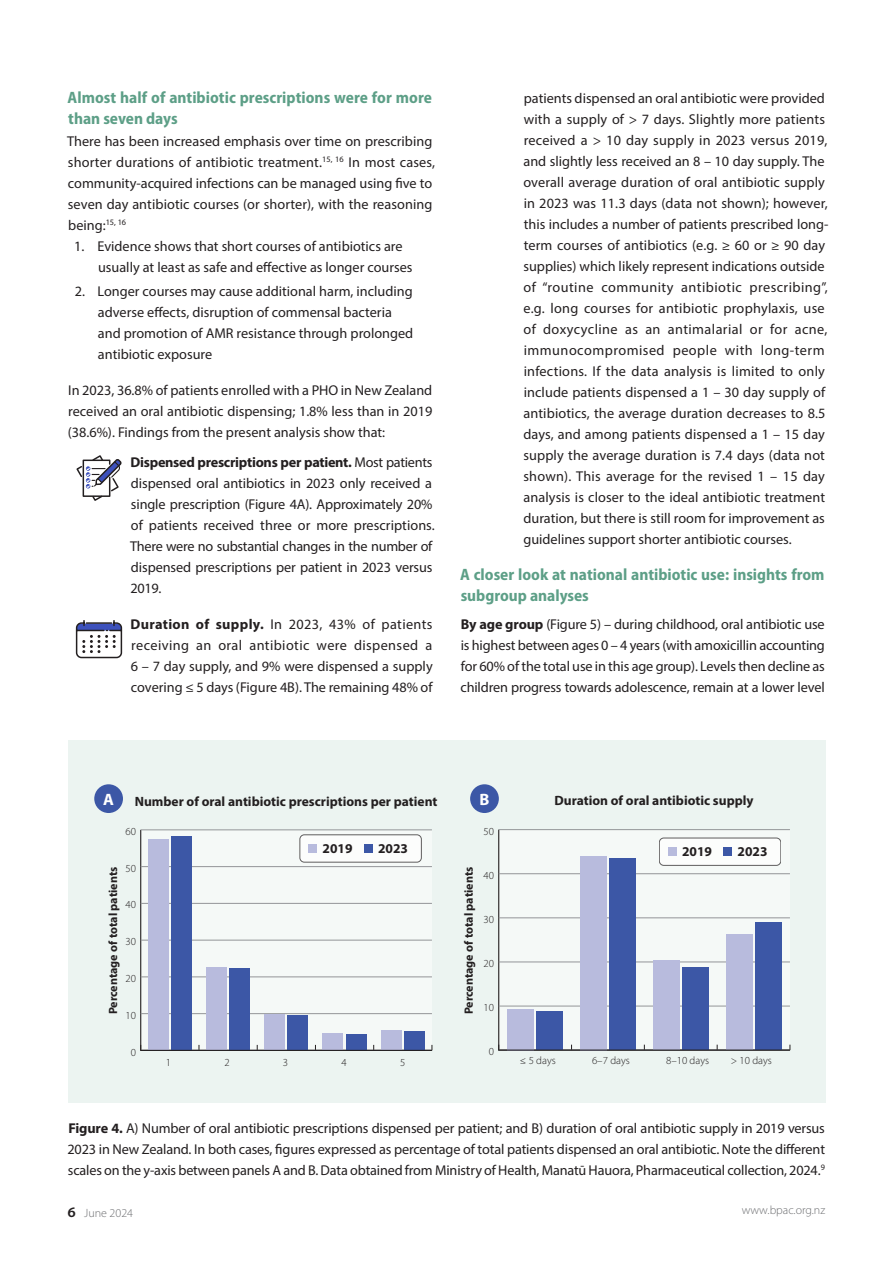
<style>
.page{position:relative;width:893px;height:1263px;background:#fff}
.page>*{position:absolute;margin:0;border:0;box-sizing:border-box;transform-origin:0 0}
.B_head{font:700 semi-condensed 16.5px/21px "Myriad Pro";color:#5d9f87}
.t1{font:700 16.5px "Myriad Pro";color:#fff}
.Body_Line_Space{font:14.25px/21px "Myriad Pro";letter-spacing:.005em;color:#231f20}
.Body{font:14.25px/21px "Myriad Pro";color:#231f20;text-align:justify}
.Indented_List{font:14.25px/21px "Myriad Pro";color:#231f20}
.t2{font:700 13.5px "Myriad Pro";color:#231f20}
.t3{font:700 12px "Myriad Pro";color:#231f20}
.t4{font:300 12px "Myriad Pro";color:#6c6d70}
.t5{font:300 10.8px "Myriad Pro";color:#231f20}
.s1{font-weight:700}
.s2{font-weight:600;font-size:15.75px;color:#231f20}
</style>
<div class="page">
<div style="left:68px;top:741px;width:757px;height:362px;background:#ecf4f1"></div>
<svg style="left:76px;top:455px;width:46px;height:46px"></svg>
<svg style="left:75px;top:620px;width:48px;height:39px"></svg>
<div style="left:141px;top:830px;width:291px;height:220px;background:#f5f9f7"></div>
<div style="left:499px;top:830px;width:291px;height:220px;background:#f5f9f7"></div>
<hr style="left:140px;top:830px;width:1px;height:220px;background:#231f20">
<hr style="left:141px;top:1013px;width:291px;height:1px;background:#939598">
<hr style="left:141px;top:977px;width:291px;height:1px;background:#939598">
<hr style="left:141px;top:940px;width:291px;height:1px;background:#939598">
<hr style="left:141px;top:903px;width:291px;height:1px;background:#939598">
<hr style="left:141px;top:866px;width:291px;height:1px;background:#939598">
<hr style="left:141px;top:830px;width:291px;height:1px;background:#939598">
<div style="left:171px;top:836px;width:21px;height:214px;background:#3c57a6"></div>
<div style="left:229px;top:968px;width:21px;height:82px;background:#3c57a6"></div>
<div style="left:287px;top:1015px;width:21px;height:35px;background:#3c57a6"></div>
<div style="left:346px;top:1034px;width:21px;height:16px;background:#3c57a6"></div>
<div style="left:404px;top:1031px;width:21px;height:19px;background:#3c57a6"></div>
<div style="left:148px;top:839px;width:21px;height:211px;background:#b8bbdd"></div>
<div style="left:206px;top:967px;width:21px;height:83px;background:#b8bbdd"></div>
<div style="left:264px;top:1014px;width:21px;height:36px;background:#b8bbdd"></div>
<div style="left:322px;top:1033px;width:21px;height:17px;background:#b8bbdd"></div>
<div style="left:381px;top:1030px;width:21px;height:20px;background:#b8bbdd"></div>
<hr style="left:498px;top:830px;width:1px;height:220px;background:#231f20">
<hr style="left:499px;top:1006px;width:291px;height:1px;background:#939598">
<hr style="left:499px;top:962px;width:291px;height:1px;background:#939598">
<hr style="left:499px;top:917px;width:291px;height:1px;background:#939598">
<hr style="left:499px;top:873px;width:291px;height:1px;background:#939598">
<hr style="left:499px;top:829px;width:291px;height:1px;background:#939598">
<div style="left:537px;top:1011px;width:26px;height:39px;background:#3c57a6"></div>
<div style="left:609px;top:858px;width:27px;height:192px;background:#3c57a6"></div>
<div style="left:682px;top:967px;width:26px;height:83px;background:#3c57a6"></div>
<div style="left:755px;top:922px;width:26px;height:128px;background:#3c57a6"></div>
<div style="left:507px;top:1009px;width:27px;height:41px;background:#b8bbdd"></div>
<div style="left:580px;top:856px;width:26px;height:194px;background:#b8bbdd"></div>
<div style="left:653px;top:960px;width:26px;height:90px;background:#b8bbdd"></div>
<div style="left:726px;top:935px;width:26px;height:115px;background:#b8bbdd"></div>
<div style="left:94px;top:784px;width:29px;height:29px;background:#3c57a6;border-radius:50%"></div>
<div style="left:470px;top:784px;width:29px;height:29px;background:#3c57a6;border-radius:50%"></div>
<hr style="left:140px;top:1050px;width:292px;height:1px;background:#231f20">
<hr style="left:498px;top:1049px;width:292px;height:2px;background:#231f20">
<div style="left:300px;top:835px;width:121px;height:27px;background:#fff;border-radius:4px"></div>
<div style="left:300px;top:835px;width:122px;height:27px;border:1px solid #231f20;border-radius:4px"></div>
<div style="left:308px;top:844px;width:9px;height:8px;background:#b8bbdd"></div>
<div style="left:364px;top:844px;width:9px;height:8px;background:#3c57a6"></div>
<div style="left:659px;top:838px;width:122px;height:27px;background:#fff;border-radius:4px"></div>
<div style="left:659px;top:838px;width:122px;height:27px;border:1px solid #231f20;border-radius:4px"></div>
<div style="left:668px;top:847px;width:9px;height:9px;background:#b8bbdd"></div>
<div style="left:723px;top:847px;width:9px;height:9px;background:#3c57a6"></div>
<p class="B_head" style="left:68px;top:88px;width:366px">Almost half of antibiotic prescriptions were for more than seven days</p>
<p class="Body" style="left:67px;top:130px;width:369px;text-align:left">There has been increased emphasis over time on prescribing shorter durations of antibiotic treatment.<sup>15,</sup> <sup>16</sup> In most cases, community-acquired infections can be managed using five to seven day antibiotic courses (or shorter), with the reasoning being:<sup>15,</sup> <sup>16</sup></p>
<p class="Indented_List" style="left:98px;top:235px;width:316px;text-indent:-24px">1. Evidence shows that short courses of antibiotics are usually at least as safe and effective as longer courses</p>
<p class="Indented_List" style="left:98px;top:280px;width:317px;text-indent:-23px">2. Longer courses may cause additional harm, including adverse effects, disruption of commensal bacteria and promotion of AMR resistance through prolonged antibiotic exposure</p>
<p class="Body" style="left:68px;top:379px;width:366px">In 2023, 36.8% of patients enrolled with a PHO in New Zealand received an oral antibiotic dispensing; 1.8% less than in 2019 (38.6%). Findings from the present analysis show that:</p>
<p class="Body_Line_Space" style="left:130px;top:451px;width:306px"><span class="s1">Dispensed prescriptions per patient.</span> Most patients dispensed oral antibiotics in 2023 only received a single prescription (Figure 4A). Approximately 20% of patients received three or more prescriptions.<br>There were no substantial changes in the number of dispensed prescriptions per patient in 2023 versus 2019.</p>
<p class="Body_Line_Space" style="left:130px;top:613px;width:304px;text-align:justify"><span class="s1">Duration of supply.</span> In 2023, 43% of patients receiving an oral antibiotic were dispensed a 6 – 7 day supply, and 9% were dispensed a supply covering ≤ 5 days (Figure 4B). The remaining 48% of</p>
<p class="Body_Line_Space" style="left:523px;top:87px;width:307px">patients dispensed an oral antibiotic were provided with a supply of &gt; 7 days. Slightly more patients received a &gt; 10 day supply in 2023 versus 2019, and slightly less received an 8 – 10 day supply. The overall average duration of oral antibiotic supply in 2023 was 11.3 days (data not shown); however, this includes a number of patients prescribed long&shy;term courses of antibiotics (e.g. ≥ 60 or ≥ 90 day supplies) which likely represent indications outside of “routine community antibiotic prescribing”, e.g. long courses for antibiotic prophylaxis, use of doxycycline as an antimalarial or for acne, immunocompromised people with long-term infections. If the data analysis is limited to only include patients dispensed a 1 – 30 day supply of antibiotics, the average duration decreases to 8.5 days, and among patients dispensed a 1 – 15 day supply the average duration is 7.4 days (data not shown). This average for the revised 1 – 15 day analysis is closer to the ideal antibiotic treatment duration, but there is still room for improvement as guidelines support shorter antibiotic courses.</p>
<p class="B_head" style="left:460px;top:564px;width:366px">A closer look at national antibiotic use: insights from subgroup analyses</p>
<p class="Body" style="left:460px;top:613px;width:366px"><span class="s1">By age group</span> (Figure 5) – during childhood, oral antibiotic use is highest between ages 0 – 4 years (with amoxicillin accounting for 60% of the total use in this age group). Levels then decline as children progress towards adolescence, remain at a lower level</p>
<p class="t1" style="left:103px;top:788px;width:12px">A</p>
<p class="t1" style="left:479px;top:788px;width:11px">B</p>
<p class="t2" style="left:323px;top:839px;width:31px">2019</p>
<p class="t2" style="left:378px;top:839px;width:31px">2023</p>
<p class="t2" style="left:682px;top:842px;width:31px">2019</p>
<p class="t2" style="left:737px;top:842px;width:31px">2023</p>
<p class="t2" style="left:135px;top:793px;width:304px">Number of oral antibiotic prescriptions per patient</p>
<p class="t2" style="left:554px;top:792px;width:201px">Duration of oral antibiotic supply</p>
<p class="t5" style="left:484px;top:825px;width:12px">50</p>
<p class="t5" style="left:126px;top:825px;width:12px">60</p>
<p class="t5" style="left:126px;top:862px;width:12px">50</p>
<p class="t3" style="left:105px;top:1014px;width:149px;rotate:-90deg">Percentage of total patients</p>
<p class="t3" style="left:461px;top:1014px;width:149px;rotate:-90deg">Percentage of total patients</p>
<p class="t5" style="left:126px;top:898px;width:12px">40</p>
<p class="t5" style="left:126px;top:935px;width:12px">30</p>
<p class="t5" style="left:126px;top:972px;width:12px">20</p>
<p class="t5" style="left:126px;top:1009px;width:12px">10</p>
<p class="t5" style="left:484px;top:869px;width:12px">40</p>
<p class="t5" style="left:484px;top:913px;width:12px">30</p>
<p class="t5" style="left:484px;top:957px;width:12px">20</p>
<p class="t5" style="left:484px;top:1001px;width:12px">10</p>
<p class="t5" style="left:131px;top:1045px;width:7px">0</p>
<p class="t5" style="left:489px;top:1045px;width:7px">0</p>
<p class="t5" style="left:166px;top:1055px;width:7px">1</p>
<p class="t5" style="left:224px;top:1055px;width:7px">2</p>
<p class="t5" style="left:283px;top:1055px;width:7px">3</p>
<p class="t5" style="left:341px;top:1055px;width:7px">4</p>
<p class="t5" style="left:400px;top:1055px;width:7px">5</p>
<p class="t5" style="left:520px;top:1054px;width:37px">≤ 5 days</p>
<p class="t5" style="left:592px;top:1054px;width:39px">6–7 days</p>
<p class="t5" style="left:666px;top:1054px;width:45px">8–10 days</p>
<p class="t5" style="left:731px;top:1054px;width:43px">&gt; 10 days</p>
<p class="Body" style="left:67px;top:1117px;width:759px"><span class="s1">Figure 4.</span> A) Number of oral antibiotic prescriptions dispensed per patient; and B) duration of oral antibiotic supply in 2019 versus 2023 in New Zealand. In both cases, figures expressed as percentage of total patients dispensed an oral antibiotic. Note the different scales on the y-axis between panels A and B. Data obtained from Ministry of Health, Manatū Hauora, Pharmaceutical collection, 2024.<sup>9</sup></p>
<p class="t4" style="left:68px;top:1206px;width:67px"><span class="s2">6</span> June 2024</p>
<p class="t4" style="left:742px;top:1202px;width:85px">www.bpac.org.nz</p>
</div>
